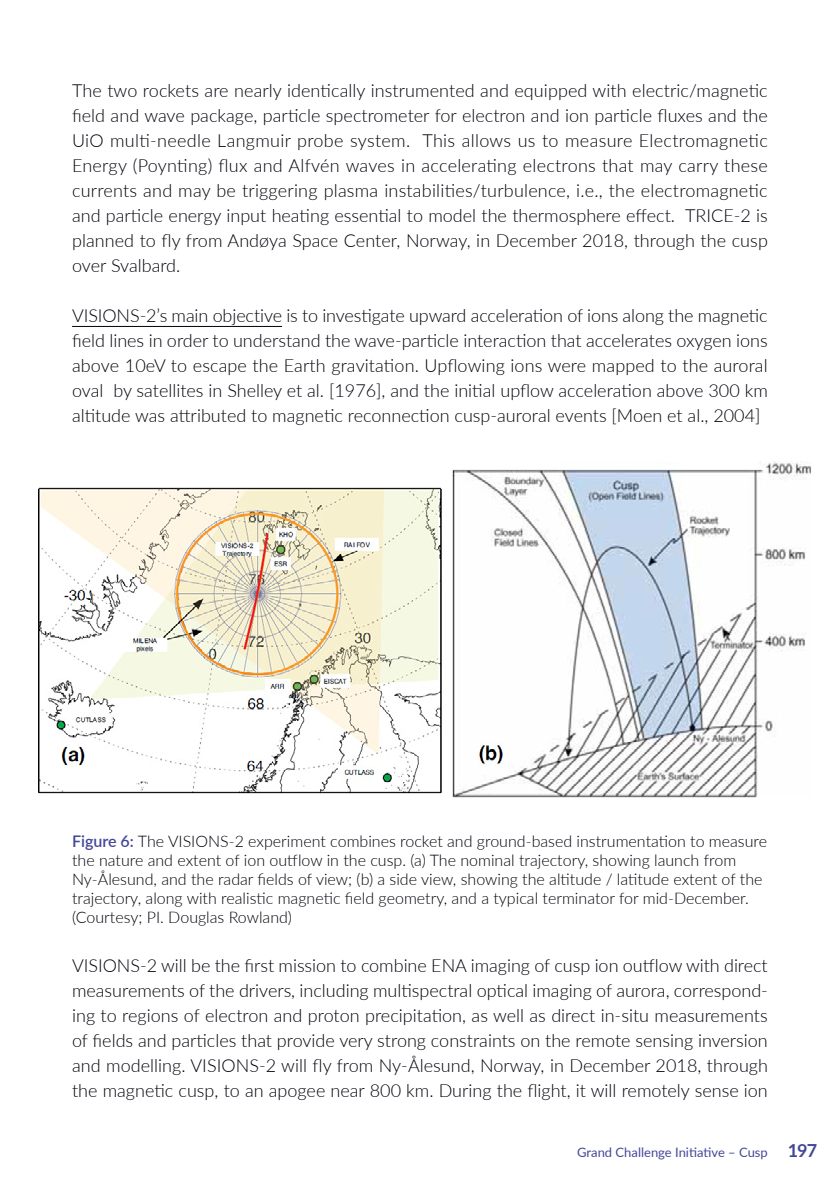
<style>
.page{position:relative;width:840px;height:1191px;background:#fff}
.page>*{position:absolute;margin:0;border:0;box-sizing:border-box;transform-origin:0 0}
.t1{font:300 18px/25px "Lato";color:#00000a;text-align:justify}
.t2{font:300 16px/19px "Lato";color:#00000a}
.t3{font:13px "Lato";color:#444798}
.s1{font-weight:600;color:#444798}
.s2{font-weight:700;font-size:18px}
</style>
<div class="page">
<hr style="left:72px;top:326px;width:210px;height:1px;background:#00000a">
<img style="left:38px;top:461px;width:773px;height:337px">
<p class="t1" style="left:72px;top:77px;width:697px">The two rockets are nearly identically instrumented and equipped with electric/magnetic field and wave package, particle spectrometer for electron and ion particle fluxes and the UiO multi-needle Langmuir probe system. This allows us to measure Electromagnetic Energy (Poynting) flux and Alfvén waves in accelerating electrons that may carry these currents and may be triggering plasma instabilities/turbulence, i.e., the electromagnetic and particle energy input heating essential to model the thermosphere effect. TRICE-2 is planned to fly from Andøya Space Center, Norway, in December 2018, through the cusp over Svalbard.</p>
<p class="t1" style="left:72px;top:302px;width:697px">VISIONS-2’s main objective is to investigate upward acceleration of ions along the magnetic field lines in order to understand the wave-particle interaction that accelerates oxygen ions above 10eV to escape the Earth gravitation. Upflowing ions were mapped to the auroral oval by satellites in Shelley et al. [1976], and the initial upflow acceleration above 300 km altitude was attributed to magnetic reconnection cusp-auroral events [Moen et al., 2004]</p>
<p class="t2" style="left:72px;top:831px;width:696px"><span class="s1">Figure 6:</span> The VISIONS-2 experiment combines rocket and ground-based instrumentation to measure the nature and extent of ion outflow in the cusp. (a) The nominal trajectory, showing launch from Ny-Ålesund, and the radar fields of view; (b) a side view, showing the altitude / latitude extent of the trajectory, along with realistic magnetic field geometry, and a typical terminator for mid-December. (Courtesy; PI. Douglas Rowland)</p>
<p class="t1" style="left:72px;top:952px;width:697px">VISIONS-2 will be the first mission to combine ENA imaging of cusp ion outflow with direct measurements of the drivers, including multispectral optical imaging of aurora, correspond&shy;ing to regions of electron and proton precipitation, as well as direct in-situ measurements of fields and particles that provide very strong constraints on the remote sensing inversion and modelling. VISIONS-2 will fly from Ny-Ålesund, Norway, in December 2018, through the magnetic cusp, to an apogee near 800 km. During the flight, it will remotely sense ion</p>
<p class="t3" style="left:577px;top:1142px;width:241px">Grand Challenge Initiative – Cusp <span class="s2">197</span></p>
</div>
